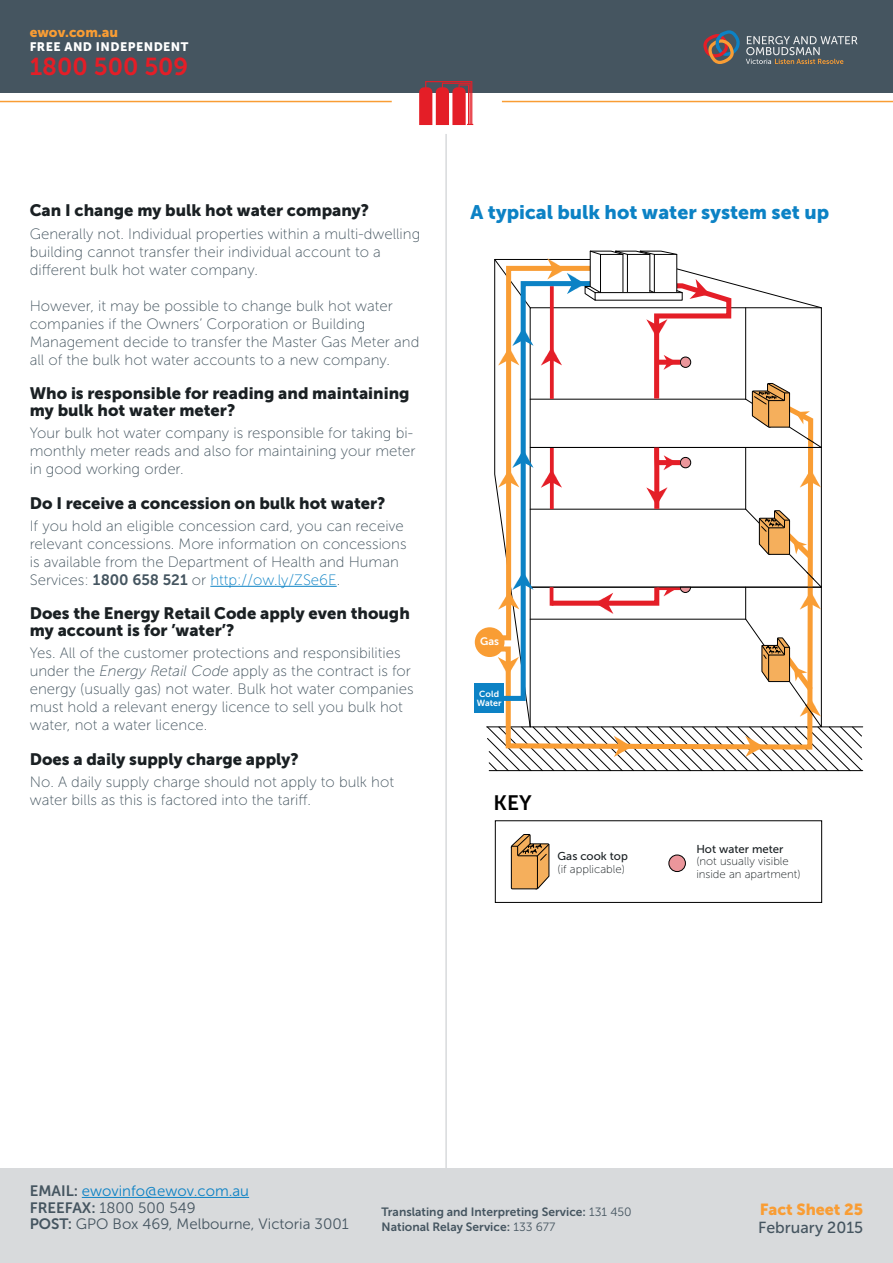
<style>
.page{position:relative;width:893px;height:1263px;background:#fff}
.page>*{position:absolute;margin:0;border:0;box-sizing:border-box;transform-origin:0 0}
.t1{font:24.45px "Museo Sans 700";color:#e41e27}
.t2{font:20.85px "Museo Sans 700";color:#000}
.t3{font:19.5px "Museo Sans 900";color:#0c82c5}
.t4{font:16.5px/16.5px "Museo Sans 900";color:#1a2023}
.t5{font:16.05px "Museo Sans 500";color:#455560}
.t6{font:16.05px "Museo Sans 900";color:#f99d34}
.t7{font:15px/18px "Museo Sans 100";color:#455560}
.t8{font:15px "Museo Sans 300";color:#455560}
.t9{font:15px "Museo Sans 300";color:#0c82c5}
.t10{font:13.65px "Museo Sans 900";color:#f99d34}
.t11{font:12.3px "Museo Sans 900";letter-spacing:.04em;color:#fff}
.t12{font:12px/15.3px "Museo Sans 700";color:#455560}
.t13{font:11.4px/12.8px "Museo Sans 100";color:#1a2023}
.t14{font:11.4px "Museo Sans 500";color:#1a2023}
.t15{font:10.8px "Museo Sans 700";color:#fff}
.t16{font:8.85px/8.9px "Museo Sans 700";color:#fff}
.s1{font-family:"Museo Sans 700"}
.s2{color:#0c82c5}
.s3{font-style:italic}
.s4{font-family:"Museo Sans 700";color:#455560}
.s5{font-family:"Museo Sans 300"}
</style>
<div class="page">
<div style="left:0;top:1168px;width:893px;height:95px;background:#d8dadc"></div>
<hr style="left:445px;top:134px;width:2px;height:1034px;background:#d8dadc">
<div style="left:0;top:0;width:893px;height:93px;background:#455560"></div>
<hr style="left:0;top:101px;width:392px;height:1px;background:#f99d34">
<hr style="left:502px;top:101px;width:391px;height:1px;background:#f99d34">
<svg style="left:746px;top:36px;width:111px;height:28px"></svg>
<svg style="left:703px;top:30px;width:37px;height:34px"></svg>
<hr style="left:82px;top:1197px;width:167px;height:1px;background:#0c82c5">
<svg style="left:419px;top:81px;width:54px;height:44px"></svg>
<hr style="left:210px;top:586px;width:127px;height:1px;background:#0c82c5">
<div style="left:495px;top:820px;width:327px;height:83px;border:1px solid #000"></div>
<div style="left:475px;top:627px;width:29px;height:30px;background:#f99d34;border-radius:50%"></div>
<div style="left:474px;top:683px;width:30px;height:30px;background:#0c82c5"></div>
<svg style="left:510px;top:834px;width:40px;height:56px"></svg>
<div style="left:669px;top:855px;width:16px;height:16px;background:#eb969b;border-radius:50%"></div>
<div style="left:668px;top:854px;width:18px;height:18px;border:1px solid #000;border-radius:50%"></div>
<svg style="left:486px;top:250px;width:377px;height:522px"></svg>
<p class="t10" style="left:30px;top:24px;width:90px">ewov.com.au</p>
<p class="t11" style="left:30px;top:40px;width:160px">FREE AND INDEPENDENT</p>
<h1 class="t1" style="left:30px;top:53px;width:160px">1800 500 509</h1>
<p class="t4" style="left:30px;top:202px;width:341px">Can I change my bulk hot water company?</p>
<h3 class="t3" style="left:471px;top:201px;width:360px">A typical bulk hot water system set up</h3>
<p class="t7" style="left:30px;top:225px;width:392px">Generally not. Individual properties within a multi-dwelling building cannot transfer their individual account to a different bulk hot water company.</p>
<p class="t7" style="left:30px;top:297px;width:391px">However, it may be possible to change bulk hot water companies if the Owners’ Corporation or Building Management decide to transfer the Master Gas Meter and all of the bulk hot water accounts to a new company.</p>
<p class="t4" style="left:30px;top:385px;width:381px">Who is responsible for reading and maintaining my bulk hot water meter?</p>
<p class="t7" style="left:30px;top:424px;width:387px">Your bulk hot water company is responsible for taking bi&shy;monthly meter reads and also for maintaining your meter in good working order.</p>
<p class="t4" style="left:30px;top:494px;width:357px">Do I receive a concession on bulk hot water?</p>
<p class="t7" style="left:30px;top:517px;width:378px">If you hold an eligible concession card, you can receive relevant concessions. More information on concessions is available from the Department of Health and Human Services: <span class="s1">1800 658 521</span> or <span class="s2">http://ow.ly/ZSe6E</span>.</p>
<p class="t4" style="left:30px;top:605px;width:382px">Does the Energy Retail Code apply even though my account is for ’water’?</p>
<p class="t7" style="left:30px;top:644px;width:385px">Yes. All of the customer protections and responsibilities under the <span class="s3">Energy Retail Code</span> apply as the contract is for energy (usually gas) not water. Bulk hot water companies must hold a relevant energy licence to sell you bulk hot water, not a water licence.</p>
<p class="t4" style="left:30px;top:750px;width:271px">Does a daily supply charge apply?</p>
<p class="t7" style="left:30px;top:773px;width:366px">No. A daily supply charge should not apply to bulk hot water bills as this is factored into the tariff.</p>
<p class="t15" style="left:480px;top:635px;width:20px">Gas</p>
<p class="t16" style="left:477px;top:690px;width:26px">Cold<br>Water</p>
<h2 class="t2" style="left:494px;top:792px;width:40px">KEY</h2>
<p class="t14" style="left:558px;top:850px;width:72px">Gas cook top</p>
<p class="t13" style="left:558px;top:863px;width:69px">(if applicable)</p>
<p class="t14" style="left:696px;top:842px;width:89px">Hot water meter</p>
<p class="t13" style="left:696px;top:855px;width:106px">(not usually visible inside an apartment)</p>
<p class="t9" style="left:30px;top:1183px;width:221px"><span class="s4">EMAIL:</span> ewovinfo@ewov.com.au</p>
<p class="t8" style="left:30px;top:1216px;width:320px"><span class="s1">POST:</span> GPO Box 469, Melbourne, Victoria 3001</p>
<p class="t8" style="left:30px;top:1199px;width:167px"><span class="s1">FREEFAX:</span> 1800 500 549</p>
<p class="t12" style="left:382px;top:1204px;width:252px">Translating and Interpreting Service: <span class="s5">131 450<br></span>National Relay Service: <span class="s5">133 677</span></p>
<p class="t6" style="left:760px;top:1200px;width:105px">Fact Sheet 25</p>
<p class="t5" style="left:758px;top:1218px;width:107px">February 2015</p>
</div>
